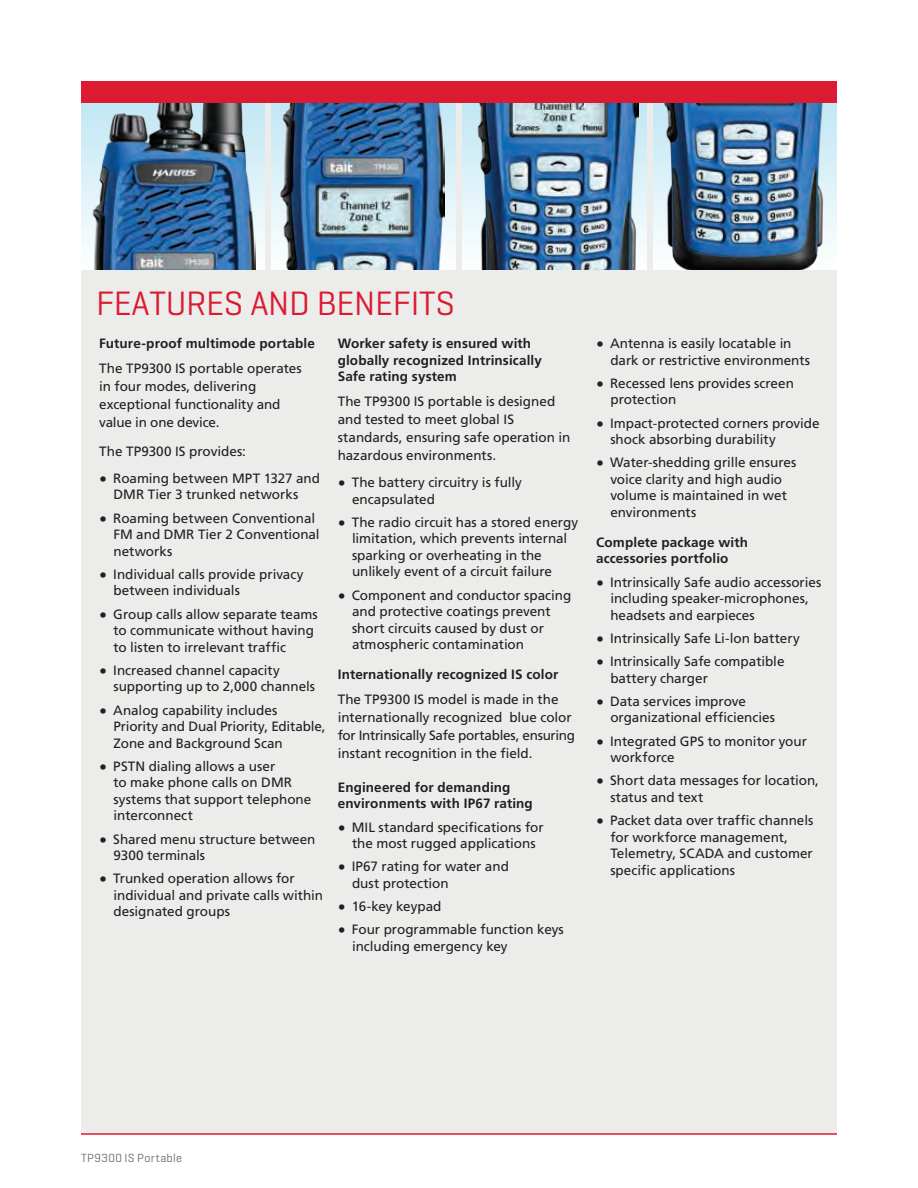
<style>
.page{position:relative;width:918px;height:1188px;background:#fff}
.page>*{position:absolute;margin:0;border:0;box-sizing:border-box;transform-origin:0 0}
.DataSheet_Subhead__2{font:34.5px "Geogrotesque";letter-spacing:-.01em;color:#dc1a32}
.BODY_TEXT__9pt_12pt{font:13.5px/16.5px "Frutiger LT Std";letter-spacing:-.005em;color:#231f20}
.Paragraph_Subhead__9{font:700 13.5px/16.5px "Frutiger LT Std";letter-spacing:.01em;color:#231f20}
.t1{font:12px "Geogrotesque";letter-spacing:.035em;color:#6c6d70}
.s1{font-family:"Base Nine";font-size:12px}
</style>
<div class="page">
<div style="left:81px;top:81px;width:756px;height:1053px;background:#ececeb"></div>
<hr style="left:81px;top:1133px;width:756px;height:2px;background:#dc1a32">
<div style="left:653px;top:101px;width:184px;height:169px;background:linear-gradient(to bottom,#c0e7f4,#fefefe)"></div>
<img style="left:661px;top:103px;width:164px;height:167px">
<div style="left:463px;top:101px;width:183px;height:169px;background:linear-gradient(to bottom,#c0e7f4,#fefefe)"></div>
<img style="left:474px;top:103px;width:165px;height:167px">
<div style="left:272px;top:101px;width:183px;height:169px;background:linear-gradient(to bottom,#c0e7f4,#fefefe)"></div>
<img style="left:280px;top:103px;width:165px;height:167px">
<div style="left:81px;top:101px;width:184px;height:169px;background:linear-gradient(to bottom,#c4eaf8,#f6f6f6)"></div>
<img style="left:91px;top:103px;width:164px;height:167px">
<div style="left:81px;top:81px;width:756px;height:22px;background:#dc1a32"></div>
<h2 class="DataSheet_Subhead__2" style="left:96px;top:282px;width:360px">FEATURES AND BENEFITS</h2>
<h5 class="Paragraph_Subhead__9" style="left:99px;top:335px;width:217px">Future-proof multimode portable</h5>
<p class="BODY_TEXT__9pt_12pt" style="left:99px;top:359px;width:204px;line-height:18px">The TP9300 IS portable operates in four modes, delivering exceptional functionality and value in one device.</p>
<p class="BODY_TEXT__9pt_12pt" style="left:99px;top:443px;width:148px">The TP9300 IS provides:</p>
<p class="BODY_TEXT__9pt_12pt" style="left:99px;top:470px;width:222px;text-align:center"><span class="s1">•</span> Roaming between MPT 1327 and<br>DMR Tier 3 trunked networks</p>
<p class="BODY_TEXT__9pt_12pt" style="left:114px;top:510px;width:208px;text-indent:-14px"><span class="s1">•</span> Roaming between Conventional<br>FM and DMR Tier 2 Conventional networks</p>
<p class="BODY_TEXT__9pt_12pt" style="left:114px;top:566px;width:192px;text-indent:-14px"><span class="s1">•</span> Individual calls provide privacy between individuals</p>
<p class="BODY_TEXT__9pt_12pt" style="left:114px;top:606px;width:206px;text-indent:-14px"><span class="s1">•</span> Group calls allow separate teams to communicate without having to listen to irrelevant traffic</p>
<p class="BODY_TEXT__9pt_12pt" style="left:114px;top:662px;width:203px;text-indent:-14px"><span class="s1">•</span> Increased channel capacity supporting up to 2,000 channels</p>
<p class="BODY_TEXT__9pt_12pt" style="left:114px;top:702px;width:213px;text-indent:-14px"><span class="s1">•</span> Analog capability includes<br>Priority and Dual Priority, Editable,<br>Zone and Background Scan</p>
<p class="BODY_TEXT__9pt_12pt" style="left:114px;top:758px;width:199px;text-indent:-14px"><span class="s1">•</span> PSTN dialing allows a user<br>to make phone calls on DMR systems that support telephone interconnect</p>
<p class="BODY_TEXT__9pt_12pt" style="left:114px;top:831px;width:204px;text-indent:-14px"><span class="s1">•</span> Shared menu structure between<br>9300 terminals</p>
<p class="BODY_TEXT__9pt_12pt" style="left:114px;top:871px;width:211px;text-indent:-14px"><span class="s1">•</span> Trunked operation allows for individual and private calls within designated groups</p>
<h5 class="Paragraph_Subhead__9" style="left:338px;top:335px;width:206px">Worker safety is ensured with globally recognized Intrinsically<br>Safe rating system</h5>
<p class="BODY_TEXT__9pt_12pt" style="left:338px;top:392px;width:234px;line-height:18px">The TP9300 IS portable is designed and tested to meet global IS standards, ensuring safe operation in hazardous environments.</p>
<p class="BODY_TEXT__9pt_12pt" style="left:352px;top:474px;width:171px;text-indent:-14px"><span class="s1">•</span> The battery circuitry is fully encapsulated</p>
<p class="BODY_TEXT__9pt_12pt" style="left:352px;top:514px;width:228px;text-indent:-14px"><span class="s1">•</span> The radio circuit has a stored energy limitation, which prevents internal sparking or overheating in the unlikely event of a circuit failure</p>
<p class="BODY_TEXT__9pt_12pt" style="left:352px;top:587px;width:221px;text-indent:-14px"><span class="s1">•</span> Component and conductor spacing and protective coatings prevent short circuits caused by dust or atmospheric contamination</p>
<h5 class="Paragraph_Subhead__9" style="left:338px;top:666px;width:222px">Internationally recognized IS color</h5>
<p class="BODY_TEXT__9pt_12pt" style="left:338px;top:690px;width:239px;line-height:18px">The TP9300 IS model is made in the internationally recognized blue color for Intrinsically Safe portables, ensuring instant recognition in the field.</p>
<h5 class="Paragraph_Subhead__9" style="left:338px;top:779px;width:197px">Engineered for demanding environments with IP67 rating</h5>
<p class="BODY_TEXT__9pt_12pt" style="left:338px;top:819px;width:207px;text-align:center"><span class="s1">•</span> MIL standard specifications for the most rugged applications</p>
<p class="BODY_TEXT__9pt_12pt" style="left:352px;top:859px;width:158px;text-indent:-14px"><span class="s1">•</span> IP67 rating for water and dust protection</p>
<p class="BODY_TEXT__9pt_12pt" style="left:338px;top:898px;width:105px"><span class="s1">•</span> 16-key keypad</p>
<p class="BODY_TEXT__9pt_12pt" style="left:352px;top:922px;width:213px;text-indent:-14px"><span class="s1">•</span> Four programmable function keys including emergency key</p>
<p class="BODY_TEXT__9pt_12pt" style="left:610px;top:335px;width:201px;text-indent:-14px"><span class="s1">•</span> Antenna is easily locatable in dark or restrictive environments</p>
<p class="BODY_TEXT__9pt_12pt" style="left:610px;top:375px;width:185px;text-indent:-14px"><span class="s1">•</span> Recessed lens provides screen protection</p>
<p class="BODY_TEXT__9pt_12pt" style="left:610px;top:415px;width:211px;text-indent:-14px"><span class="s1">•</span> Impact-protected corners provide shock absorbing durability</p>
<p class="BODY_TEXT__9pt_12pt" style="left:610px;top:454px;width:187px;text-indent:-14px"><span class="s1">•</span> Water-shedding grille ensures voice clarity and high audio volume is maintained in wet environments</p>
<h5 class="Paragraph_Subhead__9" style="left:596px;top:534px;width:154px">Complete package with accessories portfolio</h5>
<p class="BODY_TEXT__9pt_12pt" style="left:610px;top:574px;width:212px;text-indent:-14px"><span class="s1">•</span> Intrinsically Safe audio accessories including speaker-microphones, headsets and earpieces</p>
<p class="BODY_TEXT__9pt_12pt" style="left:596px;top:630px;width:205px"><span class="s1">•</span> Intrinsically Safe Li-lon battery</p>
<p class="BODY_TEXT__9pt_12pt" style="left:610px;top:653px;width:176px;text-indent:-14px"><span class="s1">•</span> Intrinsically Safe compatible battery charger</p>
<p class="BODY_TEXT__9pt_12pt" style="left:610px;top:693px;width:166px;text-indent:-14px"><span class="s1">•</span> Data services improve organizational efficiencies</p>
<p class="BODY_TEXT__9pt_12pt" style="left:610px;top:733px;width:198px;text-indent:-14px"><span class="s1">•</span> Integrated GPS to monitor your workforce</p>
<p class="BODY_TEXT__9pt_12pt" style="left:610px;top:772px;width:210px;text-indent:-14px"><span class="s1">•</span> Short data messages for location, status and text</p>
<p class="BODY_TEXT__9pt_12pt" style="left:610px;top:812px;width:205px;text-indent:-14px"><span class="s1">•</span> Packet data over traffic channels for workforce management,<br>Telemetry, SCADA and customer specific applications</p>
<p class="t1" style="left:81px;top:1151px;width:102px">TP9300 IS Portable</p>
</div>
